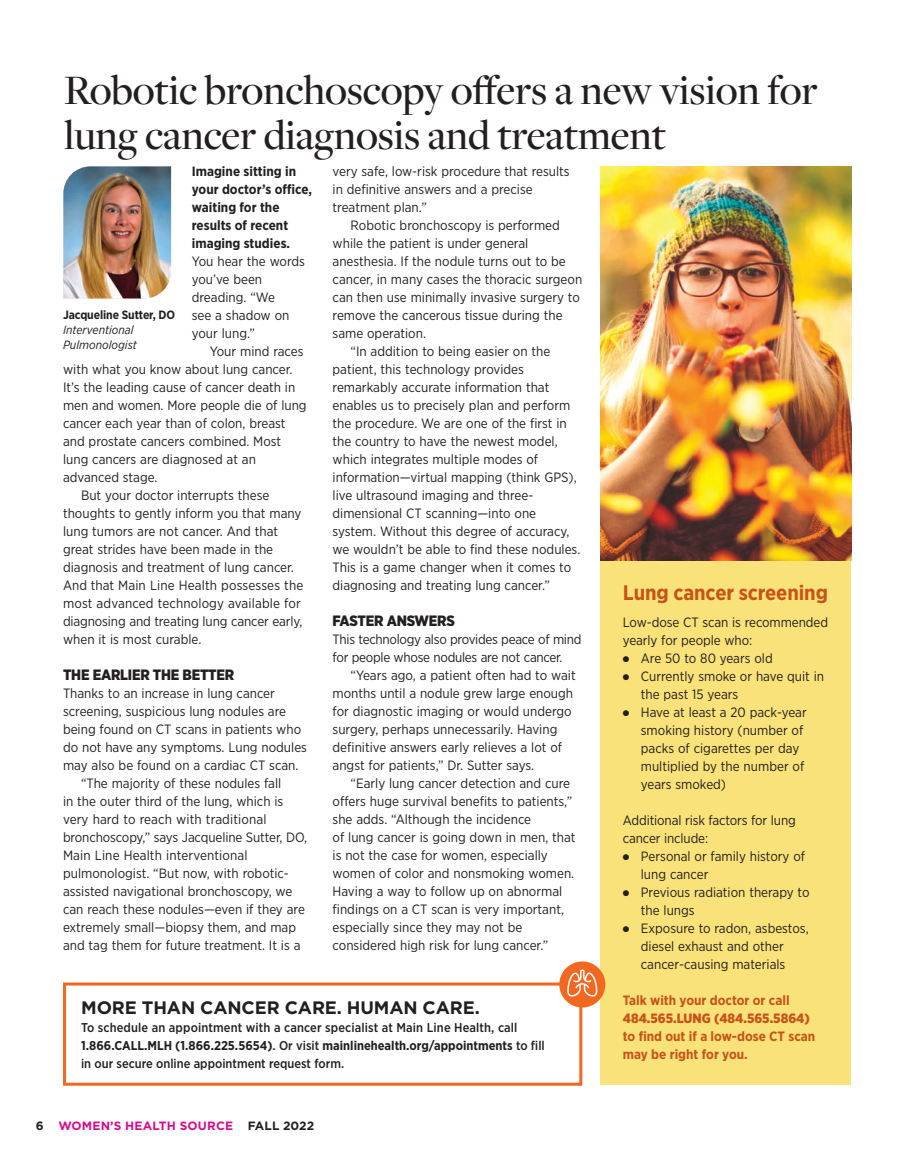
<style>
.page{position:relative;width:905px;height:1175px;background:#fff}
.page>*{position:absolute;margin:0;border:0;box-sizing:border-box;transform-origin:0 0}
.t1{font:500 43.5px/45px "Freight Disp Pro";letter-spacing:-.005em;color:#231f20}
.t2{font:700 21px "Gotham Narrow";letter-spacing:-.005em;color:#c75318}
.t3{font:700 18px "Gotham OTF";letter-spacing:-.005em;color:#231f20}
.t4{font:900 15px "Gotham Narrow";letter-spacing:-.015em;color:#231f20}
.t5{font:13.5px/18px "Gotham Narrow";color:#231f20}
.t6{font:700 13.5px/18px "Gotham Narrow";color:#231f20}
.t7{font:13.5px/18px "Gotham Narrow";letter-spacing:-.02em;color:#231f20}
.t8{font:700 13.5px/18px "Gotham Narrow";color:#c75318}
.t9{font:900 13.5px "Gotham Narrow";color:#c75318}
.t10{font:500 12.75px/18px "Gotham Narrow";letter-spacing:.01em;color:#231f20}
.t11{font:700 12px "Gotham OTF";letter-spacing:.015em;color:#d50d8c}
.t12{font:italic 12px/15px "Gotham Narrow";color:#231f20}
.t13{font:700 12px "Gotham Narrow";letter-spacing:-.01em;color:#231f20}
.s1{font-weight:700}
.s2{color:#231f20}
</style>
<div class="page">
<img style="left:63px;top:166px;width:108px;height:132px">
<div style="left:600px;top:560px;width:250px;height:524px;background:#f9e279"></div>
<img style="left:600px;top:166px;width:251px;height:394px">
<div style="left:63px;top:982px;width:519px;height:103px;border:3px solid #f36821"></div>
<div style="left:559px;top:961px;width:46px;height:46px;background:#f36821;border-radius:50%"></div>
<svg style="left:567px;top:969px;width:30px;height:27px"></svg>
<h1 class="t1" style="left:64px;top:66px;width:755px">Robotic bronchoscopy offers a new vision for lung cancer diagnosis and treatment</h1>
<p class="t6" style="left:192px;top:162px;width:122px">Imagine sitting in your doctor’s office, waiting for the results of recent imaging studies.</p>
<p class="t5" style="left:192px;top:251px;width:115px">You hear the words you’ve been dreading. “We<br>see a shadow on your lung.”</p>
<p class="t5" style="left:210px;top:341px;width:95px">Your mind races</p>
<p class="t5" style="left:63px;top:359px;width:231px">with what you know about lung cancer.</p>
<p class="t5" style="left:63px;top:377px;width:234px">It’s the leading cause of cancer death in</p>
<p class="t5" style="left:63px;top:395px;width:245px">men and women. More people die of lung</p>
<p class="t5" style="left:63px;top:413px;width:224px">cancer each year than of colon, breast</p>
<p class="t5" style="left:63px;top:431px;width:220px">and prostate cancers combined. Most</p>
<p class="t5" style="left:63px;top:449px;width:194px">lung cancers are diagnosed at an</p>
<p class="t5" style="left:63px;top:467px;width:96px">advanced stage.</p>
<p class="t5" style="left:81px;top:485px;width:190px">But your doctor interrupts these</p>
<p class="t5" style="left:63px;top:503px;width:240px">thoughts to gently inform you that many</p>
<p class="t5" style="left:63px;top:521px;width:216px">lung tumors are not cancer. And that</p>
<p class="t5" style="left:63px;top:539px;width:212px">great strides have been made in the</p>
<p class="t5" style="left:63px;top:557px;width:232px">diagnosis and treatment of lung cancer.</p>
<p class="t5" style="left:63px;top:575px;width:242px">And that Main Line Health possesses the</p>
<p class="t5" style="left:63px;top:593px;width:239px">most advanced technology available for</p>
<p class="t5" style="left:63px;top:611px;width:241px">diagnosing and treating lung cancer early,</p>
<p class="t5" style="left:63px;top:629px;width:140px">when it is most curable.</p>
<p class="t4" style="left:63px;top:664px;width:173px">THE EARLIER THE BETTER</p>
<p class="t5" style="left:63px;top:683px;width:213px">Thanks to an increase in lung cancer</p>
<p class="t5" style="left:63px;top:701px;width:224px">screening, suspicious lung nodules are</p>
<p class="t5" style="left:63px;top:719px;width:240px">being found on CT scans in patients who</p>
<p class="t5" style="left:63px;top:737px;width:245px">do not have any symptoms. Lung nodules</p>
<p class="t5" style="left:63px;top:755px;width:237px">may also be found on a cardiac CT scan.</p>
<p class="t5" style="left:81px;top:773px;width:202px">“The majority of these nodules fall</p>
<p class="t5" style="left:63px;top:791px;width:222px">in the outer third of the lung, which is</p>
<p class="t5" style="left:63px;top:809px;width:205px">very hard to reach with traditional</p>
<p class="t5" style="left:63px;top:827px;width:246px">bronchoscopy,” says Jacqueline Sutter, DO,</p>
<p class="t5" style="left:63px;top:845px;width:186px">Main Line Health interventional</p>
<p class="t5" style="left:63px;top:863px;width:227px">pulmonologist. “But now, with robotic-</p>
<p class="t5" style="left:63px;top:881px;width:231px">assisted navigational bronchoscopy, we</p>
<p class="t5" style="left:63px;top:899px;width:243px">can reach these nodules—even if they are</p>
<p class="t5" style="left:63px;top:917px;width:234px">extremely small—biopsy them, and map</p>
<p class="t5" style="left:63px;top:935px;width:239px">and tag them for future treatment. It is a</p>
<p class="t13" style="left:63px;top:307px;width:114px">Jacqueline Sutter, DO</p>
<p class="t12" style="left:63px;top:322px;width:75px">Interventional<br>Pulmonologist</p>
<p class="t5" style="left:332px;top:161px;width:239px">very safe, low-risk procedure that results in definitive answers and a precise treatment plan.”</p>
<p class="t5" style="left:350px;top:215px;width:211px">Robotic bronchoscopy is performed</p>
<p class="t5" style="left:332px;top:233px;width:197px">while the patient is under general</p>
<p class="t5" style="left:332px;top:251px;width:235px">anesthesia. If the nodule turns out to be</p>
<p class="t5" style="left:332px;top:269px;width:251px">cancer, in many cases the thoracic surgeon</p>
<p class="t5" style="left:332px;top:287px;width:249px">can then use minimally invasive surgery to</p>
<p class="t5" style="left:332px;top:305px;width:231px">remove the cancerous tissue during the</p>
<p class="t5" style="left:332px;top:323px;width:95px">same operation.</p>
<p class="t5" style="left:350px;top:341px;width:201px">“In addition to being easier on the</p>
<p class="t5" style="left:332px;top:359px;width:193px">patient, this technology provides</p>
<p class="t5" style="left:332px;top:377px;width:218px">remarkably accurate information that</p>
<p class="t5" style="left:332px;top:395px;width:239px">enables us to precisely plan and perform</p>
<p class="t5" style="left:332px;top:413px;width:236px">the procedure. We are one of the first in</p>
<p class="t5" style="left:332px;top:431px;width:227px">the country to have the newest model,</p>
<p class="t5" style="left:332px;top:449px;width:207px">which integrates multiple modes of</p>
<p class="t5" style="left:332px;top:467px;width:245px">information—virtual mapping (think GPS),</p>
<p class="t5" style="left:332px;top:485px;width:202px">live ultrasound imaging and three-</p>
<p class="t5" style="left:332px;top:503px;width:205px">dimensional CT scanning—into one</p>
<p class="t5" style="left:332px;top:521px;width:238px">system. Without this degree of accuracy,</p>
<p class="t5" style="left:332px;top:539px;width:249px">we wouldn’t be able to find these nodules.</p>
<p class="t5" style="left:332px;top:557px;width:240px">This is a game changer when it comes to</p>
<p class="t5" style="left:332px;top:575px;width:219px">diagnosing and treating lung cancer.”</p>
<p class="t4" style="left:332px;top:610px;width:124px">FASTER ANSWERS</p>
<p class="t7" style="left:332px;top:629px;width:250px">This technology also provides peace of mind for people whose nodules are not cancer.</p>
<p class="t5" style="left:332px;top:665px;width:244px;text-indent:18px">“Years ago, a patient often had to wait months until a nodule grew large enough for diagnostic imaging or would undergo surgery, perhaps unnecessarily. Having definitive answers early relieves a lot of angst for patients,” Dr. Sutter says.</p>
<p class="t5" style="left:332px;top:773px;width:244px;text-indent:18px">“Early lung cancer detection and cure offers huge survival benefits to patients,” she adds. “Although the incidence<br>of lung cancer is going down in men, that is not the case for women, especially women of color and nonsmoking women.<br>Having a way to follow up on abnormal findings on a CT scan is very important, especially since they may not be considered high risk for lung cancer.”</p>
<h3 class="t3" style="left:81px;top:996px;width:400px">MORE THAN CANCER CARE. HUMAN CARE.</h3>
<p class="t10" style="left:81px;top:1018px;width:465px">To schedule an appointment with a cancer specialist at Main Line Health, call<br><span class="s1">1.866.CALL.MLH (1.866.225.5654)</span>. Or visit <span class="s1">mainlinehealth.org/appointments</span> to fill in our secure online appointment request form.</p>
<p class="t11" style="left:36px;top:1118px;width:280px"><span class="s2">6</span> WOMEN’S HEALTH SOURCE <span class="s2">FALL 2022</span></p>
<h2 class="t2" style="left:622px;top:579px;width:207px">Lung cancer screening</h2>
<p class="t5" style="left:622px;top:613px;width:207px">Low-dose CT scan is recommended yearly for people who:</p>
<p class="t5" style="left:622px;top:649px;width:151px">● Are 50 to 80 years old</p>
<p class="t5" style="left:640px;top:667px;width:185px;text-indent:-18px">● Currently smoke or have quit in the past 15 years</p>
<p class="t5" style="left:640px;top:703px;width:167px;text-indent:-18px">● Have at least a 20 pack-year smoking history (number of packs of cigarettes per day multiplied by the number of years smoked)</p>
<p class="t5" style="left:623px;top:811px;width:174px">Additional risk factors for lung cancer include:</p>
<p class="t5" style="left:640px;top:847px;width:166px;text-indent:-18px">● Personal or family history of lung cancer</p>
<p class="t5" style="left:640px;top:883px;width:170px;text-indent:-18px">● Previous radiation therapy to the lungs</p>
<p class="t5" style="left:622px;top:919px;width:187px;text-align:center">● Exposure to radon, asbestos, diesel exhaust and other cancer-causing materials</p>
<p class="t8" style="left:623px;top:991px;width:168px">Talk with your doctor or call</p>
<p class="t9" style="left:623px;top:1009px;width:188px">484.565.LUNG (484.565.5864)</p>
<p class="t8" style="left:623px;top:1027px;width:194px">to find out if a low-dose CT scan may be right for you.</p>
</div>
